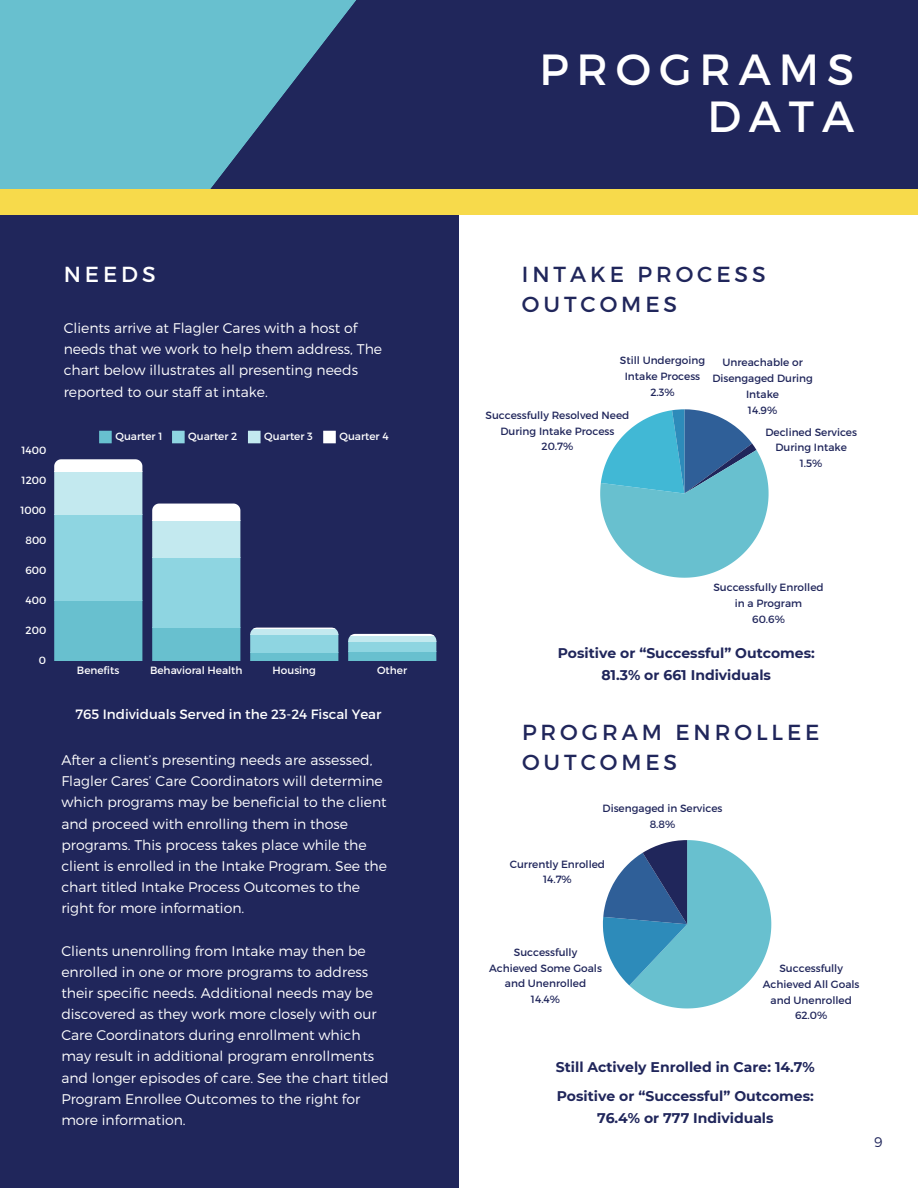
<style>
.page{position:relative;width:918px;height:1188px;background:#fff}
.page>*{position:absolute;margin:0;border:0;box-sizing:border-box;transform-origin:0 0}
.t1{font:43.65px/46.5px "Montserrat";letter-spacing:.18em;color:#fff;text-align:right}
.t2{font:21.75px/29.7px "Montserrat";letter-spacing:.18em;color:#20265b}
.t3{font:21.75px "Montserrat";letter-spacing:.18em;color:#fff}
.t4{font:300 13.95px/21.1px "Montserrat";color:#fff}
.t5{font:700 13.95px/22.5px "Montserrat";color:#20265b;text-align:center}
.t6{font:300 13.95px "Montserrat";color:#20265b}
.t7{font:13.5px "Montserrat";color:#fff}
.t8{font:10.5px/15.8px "Montserrat";color:#20265b;text-align:center}
.t9{font:10.5px "Montserrat";color:#fff}
</style>
<div class="page">
<div style="left:0;top:0;width:918px;height:203px;background:#20265b"></div>
<svg style="left:0;top:0;width:417px;height:190px;fill:#68c0cf"></svg>
<div style="left:0;top:206px;width:458px;height:982px;background:#20265b"></div>
<div style="left:0;top:190px;width:918px;height:25px;background:#f7da4b"></div>
<div style="left:99px;top:431px;width:13px;height:12px;background:#68c0cf"></div>
<div style="left:172px;top:431px;width:13px;height:12px;background:#8ed5e1"></div>
<div style="left:248px;top:431px;width:13px;height:12px;background:#c3e9ef"></div>
<div style="left:323px;top:431px;width:13px;height:12px;background:#fff"></div>
<svg style="left:54px;top:459px;width:88px;height:202px;background:#93d3de"></svg>
<svg style="left:152px;top:504px;width:88px;height:157px;background:#9ed9e3"></svg>
<svg style="left:250px;top:628px;width:88px;height:33px;background:#90d3df"></svg>
<svg style="left:348px;top:634px;width:88px;height:27px;background:#93d3de"></svg>
<svg style="left:600px;top:409px;width:169px;height:169px"></svg>
<svg style="left:603px;top:840px;width:168px;height:168px"></svg>
<p class="t3" style="left:64px;top:261px;width:93px">NEEDS</p>
<p class="t9" style="left:22px;top:443px;width:26px">1400</p>
<p class="t9" style="left:22px;top:473px;width:26px">1200</p>
<p class="t9" style="left:20px;top:503px;width:27px">1000</p>
<p class="t9" style="left:25px;top:533px;width:23px">800</p>
<p class="t9" style="left:25px;top:563px;width:22px">600</p>
<p class="t9" style="left:26px;top:594px;width:22px">400</p>
<p class="t9" style="left:26px;top:624px;width:22px">200</p>
<p class="t9" style="left:39px;top:654px;width:9px">0</p>
<p class="t4" style="left:64px;top:317px;width:320px">Clients arrive at Flagler Cares with a host of needs that we work to help them address, The chart below illustrates all presenting needs reported to our staff at intake.</p>
<p class="t9" style="left:115px;top:429px;width:49px">Quarter 1</p>
<p class="t9" style="left:188px;top:429px;width:51px">Quarter 2</p>
<p class="t9" style="left:264px;top:429px;width:50px">Quarter 3</p>
<p class="t9" style="left:339px;top:429px;width:51px">Quarter 4</p>
<p class="t9" style="left:77px;top:664px;width:44px">Benefits</p>
<p class="t9" style="left:150px;top:664px;width:94px">Behavioral Health</p>
<p class="t9" style="left:273px;top:664px;width:45px">Housing</p>
<p class="t9" style="left:377px;top:664px;width:32px">Other</p>
<h1 class="t7" style="left:76px;top:705px;width:307px">765 Individuals Served in the 23-24 Fiscal Year</h1>
<p class="t4" style="left:61px;top:749px;width:327px">After a client’s presenting needs are assessed, Flagler Cares’ Care Coordinators will determine which programs may be beneficial to the client and proceed with enrolling them in those programs. This process takes place while the client is enrolled in the Intake Program. See the chart titled Intake Process Outcomes to the right for more information.</p>
<p class="t4" style="left:61px;top:939px;width:329px">Clients unenrolling from Intake may then be enrolled in one or more programs to address their specific needs. Additional needs may be discovered as they work more closely with our Care Coordinators during enrollment which may result in additional program enrollments and longer episodes of care. See the chart titled Program Enrollee Outcomes to the right for more information.</p>
<h1 class="t1" style="left:539px;top:44px;width:316px">PROGRAMS<br>DATA</h1>
<h2 class="t2" style="left:522px;top:259px;width:245px">INTAKE PROCESS<br>OUTCOMES</h2>
<p class="t8" style="left:620px;top:352px;width:87px">Still Undergoing<br>Intake Process<br>2.3%</p>
<p class="t8" style="left:712px;top:354px;width:102px">Unreachable or<br>Disengaged During<br>Intake<br>14.9%</p>
<p class="t8" style="left:765px;top:423px;width:93px">Declined Services<br>During Intake<br>1.5%</p>
<p class="t8" style="left:485px;top:407px;width:145px">Successfully Resolved Need<br>During Intake Process<br>20.7%</p>
<p class="t8" style="left:713px;top:579px;width:112px">Successfully Enrolled in a Program<br>60.6%</p>
<p class="t5" style="left:558px;top:642px;width:259px">Positive or “Successful” Outcomes:<br>81.3% or 661 Individuals</p>
<h2 class="t2" style="left:522px;top:717px;width:299px">PROGRAM ENROLLEE<br>OUTCOMES</h2>
<p class="t8" style="left:603px;top:800px;width:121px">Disengaged in Services<br>8.8%</p>
<p class="t8" style="left:510px;top:855px;width:97px">Currently Enrolled<br>14.7%</p>
<p class="t8" style="left:489px;top:944px;width:114px">Successfully<br>Achieved Some Goals and Unenrolled<br>14.4%</p>
<p class="t8" style="left:763px;top:960px;width:98px">Successfully<br>Achieved All Goals and Unenrolled<br>62.0%</p>
<p class="t5" style="left:556px;top:1053px;width:260px;line-height:28.5px;text-align:left">Still Actively Enrolled in Care: 14.7%<br>Positive or “Successful” Outcomes:</p>
<p class="t5" style="left:597px;top:1107px;width:178px">76.4% or 777 Individuals</p>
<p class="t6" style="left:874px;top:1133px;width:10px">9</p>
</div>
